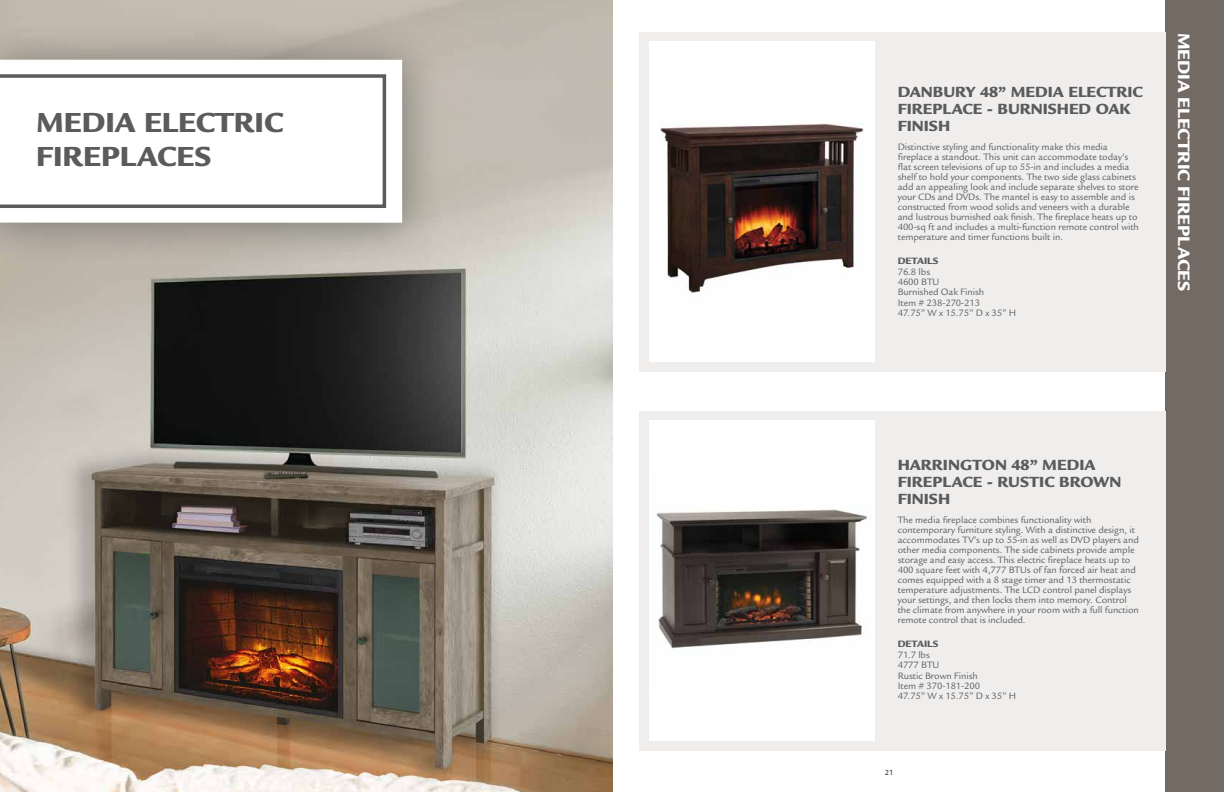
<style>
.page{position:relative;width:1224px;height:792px;background:#fff}
.page>*{position:absolute;margin:0;border:0;box-sizing:border-box;transform-origin:0 0}
.t1{font:900 30px/34px "Legacy Sans Std";color:#5b5b5d}
.t2{font:900 18px "Legacy Sans Std";color:#fff}
.t3{font:900 16px/17px "Legacy Sans Std";color:#5b5b5d}
.t4{font:10px/10px "Legacy Sans Std";letter-spacing:-.01em;color:#5b5b5d}
.t5{font:900 10px "Legacy Sans Std";color:#5b5b5d}
.t6{font:8px "Legacy Sans Std";color:#000}
</style>
<div class="page">
<div style="left:1166px;top:0;width:58px;height:792px;background:#746a64"></div>
<div style="left:639px;top:411px;width:527px;height:339px;background:#efeeed"></div>
<div style="left:639px;top:32px;width:527px;height:340px;background:#efeeed"></div>
<img style="left:0;top:0;width:612px;height:792px">
<div style="left:0;top:22px;width:446px;height:244px;background:#000;opacity:.35"></div>
<div style="left:0;top:60px;width:402px;height:163px;background:#fff"></div>
<svg style="left:0;top:74px;width:386px;height:134px"></svg>
<div style="left:649px;top:420px;width:225px;height:320px;background:#fff"></div>
<img style="left:656px;top:509px;width:211px;height:140px">
<div style="left:649px;top:42px;width:225px;height:320px;background:#fff"></div>
<img style="left:660px;top:123px;width:203px;height:170px">
<h1 class="t1" style="left:36px;top:105px;width:249px">MEDIA ELECTRIC<br>FIREPLACES</h1>
<h3 class="t3" style="left:898px;top:84px;width:246px">DANBURY 48” MEDIA ELECTRIC<br>FIREPLACE - BURNISHED OAK<br>FINISH</h3>
<p class="t4" style="left:898px;top:142px;width:243px">Distinctive styling and functionality make this media fireplace a standout. This unit can accommodate today’s flat screen televisions of up to 55-in and includes a media shelf to hold your components. The two side glass cabinets add an appealing look and include separate shelves to store your CDs and DVDs. The mantel is easy to assemble and is constructed from wood solids and veneers with a durable and lustrous burnished oak finish. The fireplace heats up to 400-sq ft and includes a multi-function remote control with temperature and timer functions built in.</p>
<p class="t5" style="left:898px;top:255px;width:42px">DETAILS</p>
<p class="t4" style="left:898px;top:266px;width:120px;line-height:10.4px">76.8 lbs<br>4600 BTU<br>Burnished Oak Finish<br>Item # 238-270-213<br>47.75” W x 15.75” D x 35” H</p>
<h2 class="t2" style="left:1195px;top:32px;width:260px;rotate:90deg">MEDIA ELECTRIC FIREPLACES</h2>
<h3 class="t3" style="left:898px;top:457px;width:225px">HARRINGTON 48” MEDIA<br>FIREPLACE - RUSTIC BROWN<br>FINISH</h3>
<p class="t4" style="left:898px;top:515px;width:243px">The media fireplace combines functionality with contemporary furniture styling. With a distinctive design, it accommodates TV’s up to 55-in as well as DVD players and other media components. The side cabinets provide ample storage and easy access. This electric fireplace heats up to 400 square feet with 4,777 BTUs of fan forced air heat and comes equipped with a 8 stage timer and 13 thermostatic temperature adjustments. The LCD control panel displays your settings, and then locks them into memory. Control the climate from anywhere in your room with a full function remote control that is included.</p>
<p class="t5" style="left:898px;top:638px;width:42px">DETAILS</p>
<p class="t4" style="left:898px;top:650px;width:120px;line-height:10.4px">71.7 lbs<br>4777 BTU<br>Rustic Brown Finish<br>Item # 370-181-200<br>47.75” W x 15.75” D x 35” H</p>
<p class="t6" style="left:885px;top:768px;width:10px">21</p>
</div>
